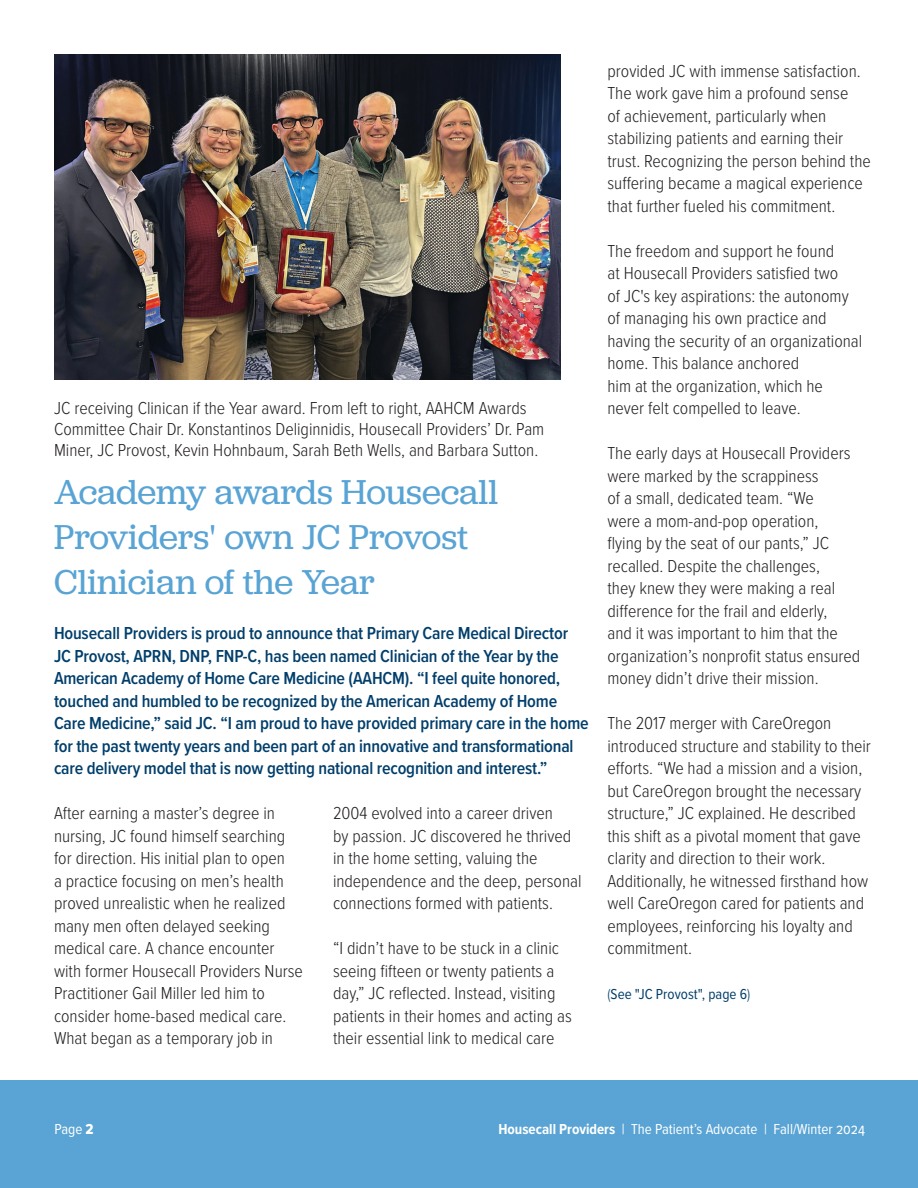
<style>
.page{position:relative;width:918px;height:1188px;background:#fff}
.page>*{position:absolute;margin:0;border:0;box-sizing:border-box;transform-origin:0 0}
.t1{font:36px/45px "Jubilat";color:#59a4d4}
.t2{font:300 18px/22.5px "Proxima Nova Cond";color:#231f20}
.t3{font:600 18px/22.5px "Proxima Nova Cond";letter-spacing:-.01em;color:#003e6b}
.t4{font:15px "Proxima Nova Cond";color:#fff}
.t5{font:15px "Proxima Nova Cond";color:#003e6b}
.s1{font-weight:300}
.s2{font-family:"Proxima Nova Cond Extrabld"}
.s3{font-weight:700}
</style>
<div class="page">
<div style="left:0;top:1080px;width:918px;height:108px;background:#59a4d4"></div>
<img style="left:54px;top:54px;width:507px;height:325px">
<p class="t2" style="left:54px;top:396px;width:492px;line-height:21px">JC receiving Clinican if the Year award. From left to right, AAHCM Awards<br>Committee Chair Dr. Konstantinos Deliginnidis, Housecall Providers’ Dr. Pam<br>Miner, JC Provost, Kevin Hohnbaum, Sarah Beth Wells, and Barbara Sutton.</p>
<h1 class="t1" style="left:54px;top:468px;width:446px">Academy awards Housecall<br>Providers' own JC Provost<br>Clinician of the Year</h1>
<p class="t3" style="left:54px;top:621px;width:536px">Housecall Providers is proud to announce that Primary Care Medical Director JC Provost, APRN, DNP, FNP-C, has been named Clinician of the Year by the American Academy of Home Care Medicine (AAHCM). “I feel quite honored, touched and humbled to be recognized by the American Academy of Home Care Medicine,” said JC. “I am proud to have provided primary care in the home for the past twenty years and been part of an innovative and transformational care delivery model that is now getting national recognition and interest.”</p>
<p class="t2" style="left:54px;top:801px;width:250px">After earning a master’s degree in nursing, JC found himself searching for direction. His initial plan to open<br>a practice focusing on men’s health proved unrealistic when he realized many men often delayed seeking medical care. A chance encounter with former Housecall Providers Nurse Practitioner Gail Miller led him to consider home-based medical care.<br>What began as a temporary job in</p>
<p class="t2" style="left:333px;top:801px;width:250px">2004 evolved into a career driven<br>by passion. JC discovered he thrived in the home setting, valuing the independence and the deep, personal connections formed with patients.</p>
<p class="t2" style="left:333px;top:936px;width:240px">“I didn’t have to be stuck in a clinic seeing fifteen or twenty patients a day,” JC reflected. Instead, visiting patients in their homes and acting as their essential link to medical care</p>
<p class="t2" style="left:608px;top:58px;width:265px">provided JC with immense satisfaction.<br>The work gave him a profound sense<br>of achievement, particularly when stabilizing patients and earning their trust. Recognizing the person behind the suffering became a magical experience that further fueled his commitment.</p>
<p class="t2" style="left:608px;top:238px;width:256px">The freedom and support he found<br>at Housecall Providers satisfied two<br>of JC's key aspirations: the autonomy of managing his own practice and having the security of an organizational home. This balance anchored<br>him at the organization, which he never felt compelled to leave.</p>
<p class="t2" style="left:608px;top:441px;width:254px">The early days at Housecall Providers were marked by the scrappiness<br>of a small, dedicated team. “We<br>were a mom-and-pop operation,<br>flying by the seat of our pants,” JC recalled. Despite the challenges,<br>they knew they were making a real difference for the frail and elderly,<br>and it was important to him that the organization’s nonprofit status ensured money didn’t drive their mission.</p>
<p class="t2" style="left:608px;top:711px;width:265px">The 2017 merger with CareOregon introduced structure and stability to their efforts. “We had a mission and a vision, but CareOregon brought the necessary structure,” JC explained. He described this shift as a pivotal moment that gave clarity and direction to their work.<br>Additionally, he witnessed firsthand how well CareOregon cared for patients and employees, reinforcing his loyalty and commitment.</p>
<p class="t5" style="left:608px;top:983px;width:144px"><span class="s1">(</span>See "JC Provost", page 6<span class="s1">)</span></p>
<p class="t4" style="left:54px;top:1118px;width:41px">Page <span class="s2">2</span></p>
<p class="t4" style="left:498px;top:1118px;width:368px"><span class="s3">Housecall Providers</span> | The Patient’s Advocate | Fall/Winter 2024</p>
</div>
